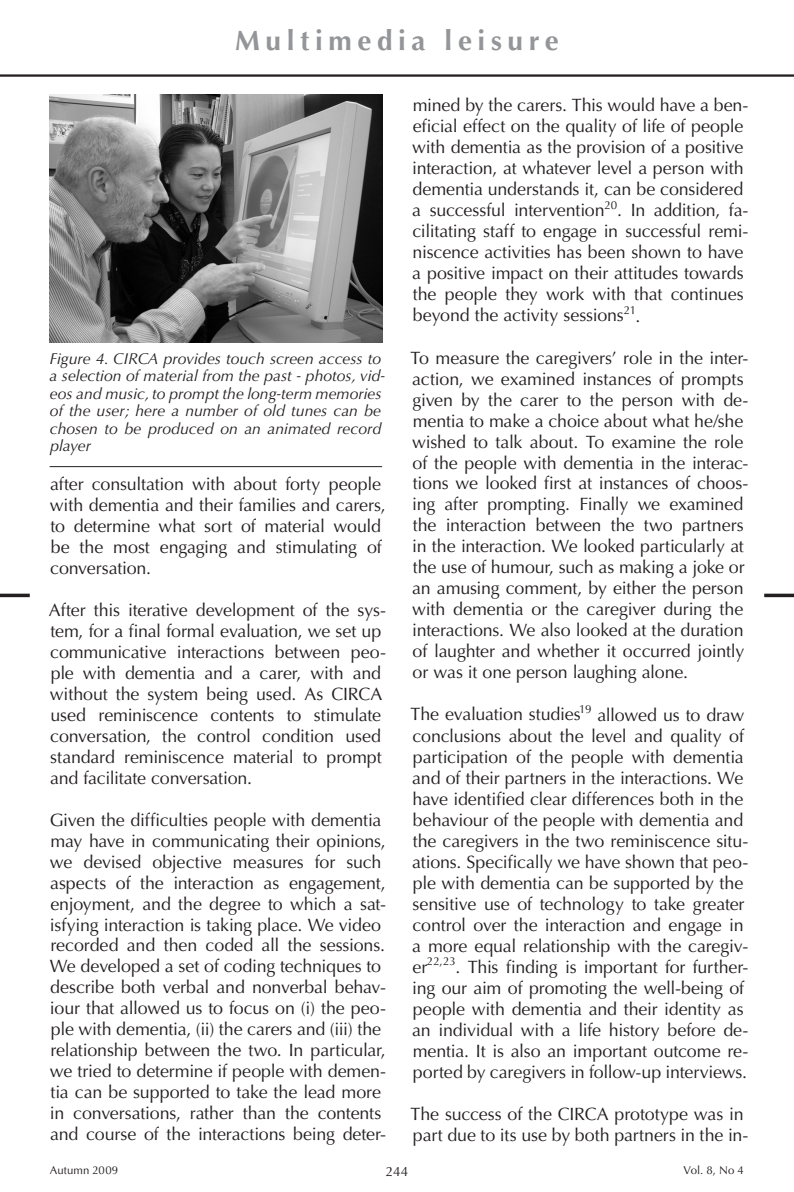
<style>
.page{position:relative;width:794px;height:1192px;background:#fff}
.page>*{position:absolute;margin:0;border:0;box-sizing:border-box;transform-origin:0 0}
.t1{font:700 28px "Optima LT Std";letter-spacing:.2em;color:#939598}
.t2{font:17.85px/21px "Optima LT Std";letter-spacing:-.01em;color:#231f20}
.t3{font:italic 15.75px/17.5px "Optima LT Std";color:#231f20}
.t4{font:13.47px "Optima LT Std";color:#231f20}
.t5{font:11.38px "Optima LT Std";letter-spacing:.005em;color:#231f20}
</style>
<div class="page">
<hr style="left:0;top:74px;width:794px;height:3px;background:#231f20">
<hr style="left:764px;top:594px;width:30px;height:3px;background:#231f20">
<hr style="left:0;top:594px;width:30px;height:3px;background:#231f20">
<img style="left:50px;top:94px;width:332px;height:248px">
<hr style="left:50px;top:466px;width:332px;height:1px;background:#231f20">
<h1 class="t1" style="left:235px;top:24px;width:325px">Multimedia leisure</h1>
<p class="t3" style="left:50px;top:350px;width:337px">Figure 4. CIRCA provides touch screen access to a selection of material from the past - photos, vid&shy;eos and music, to prompt the long-term memories of the user; here a number of old tunes can be chosen to be produced on an animated record player</p>
<p class="t2" style="left:50px;top:473px;width:337px">after consultation with about forty people with dementia and their families and carers, to determine what sort of material would be the most engaging and stimulating of conversation.</p>
<p class="t2" style="left:49px;top:599px;width:339px">After this iterative development of the sys&shy;tem, for a final formal evaluation, we set up communicative interactions between peo&shy;ple with dementia and a carer, with and without the system being used. As CIRCA used reminiscence contents to stimulate conversation, the control condition used standard reminiscence material to prompt and facilitate conversation.</p>
<p class="t2" style="left:50px;top:809px;width:338px">Given the difficulties people with dementia may have in communicating their opinions, we devised objective measures for such aspects of the interaction as engagement, enjoyment, and the degree to which a sat&shy;isfying interaction is taking place. We video recorded and then coded all the sessions.<br>We developed a set of coding techniques to describe both verbal and nonverbal behav&shy;iour that allowed us to focus on (i) the peo&shy;ple with dementia, (ii) the carers and (iii) the relationship between the two. In particular, we tried to determine if people with demen&shy;tia can be supported to take the lead more in conversations, rather than the contents and course of the interactions being deter-</p>
<p class="t2" style="left:412px;top:95px;width:338px">mined by the carers. This would have a ben&shy;eficial effect on the quality of life of people with dementia as the provision of a positive interaction, at whatever level a person with dementia understands it, can be considered a successful intervention<sup>20</sup>. In addition, fa&shy;cilitating staff to engage in successful remi&shy;niscence activities has been shown to have a positive impact on their attitudes towards the people they work with that continues beyond the activity sessions<sup>21</sup>.</p>
<p class="t2" style="left:410px;top:347px;width:339px">To measure the caregivers’ role in the inter&shy;action, we examined instances of prompts given by the carer to the person with de&shy;mentia to make a choice about what he/she wished to talk about. To examine the role of the people with dementia in the interac&shy;tions we looked first at instances of choos&shy;ing after prompting. Finally we examined the interaction between the two partners in the interaction. We looked particularly at the use of humour, such as making a joke or an amusing comment, by either the person with dementia or the caregiver during the interactions. We also looked at the duration of laughter and whether it occurred jointly or was it one person laughing alone.</p>
<p class="t2" style="left:410px;top:704px;width:339px">The evaluation studies<sup>19</sup> allowed us to draw conclusions about the level and quality of participation of the people with dementia and of their partners in the interactions. We have identified clear differences both in the behaviour of the people with dementia and the caregivers in the two reminiscence situ&shy;ations. Specifically we have shown that peo&shy;ple with dementia can be supported by the sensitive use of technology to take greater control over the interaction and engage in a more equal relationship with the caregiv&shy;er<sup>22,23</sup>. This finding is important for further&shy;ing our aim of promoting the well-being of people with dementia and their identity as an individual with a life history before de&shy;mentia. It is also an important outcome re&shy;ported by caregivers in follow-up interviews.</p>
<p class="t2" style="left:410px;top:1103px;width:339px">The success of the CIRCA prototype was in part due to its use by both partners in the in-</p>
<p class="t5" style="left:50px;top:1164px;width:70px">Autumn 2009</p>
<p class="t4" style="left:386px;top:1163px;width:24px">244</p>
<p class="t5" style="left:683px;top:1164px;width:62px">Vol. 8, No 4</p>
</div>
